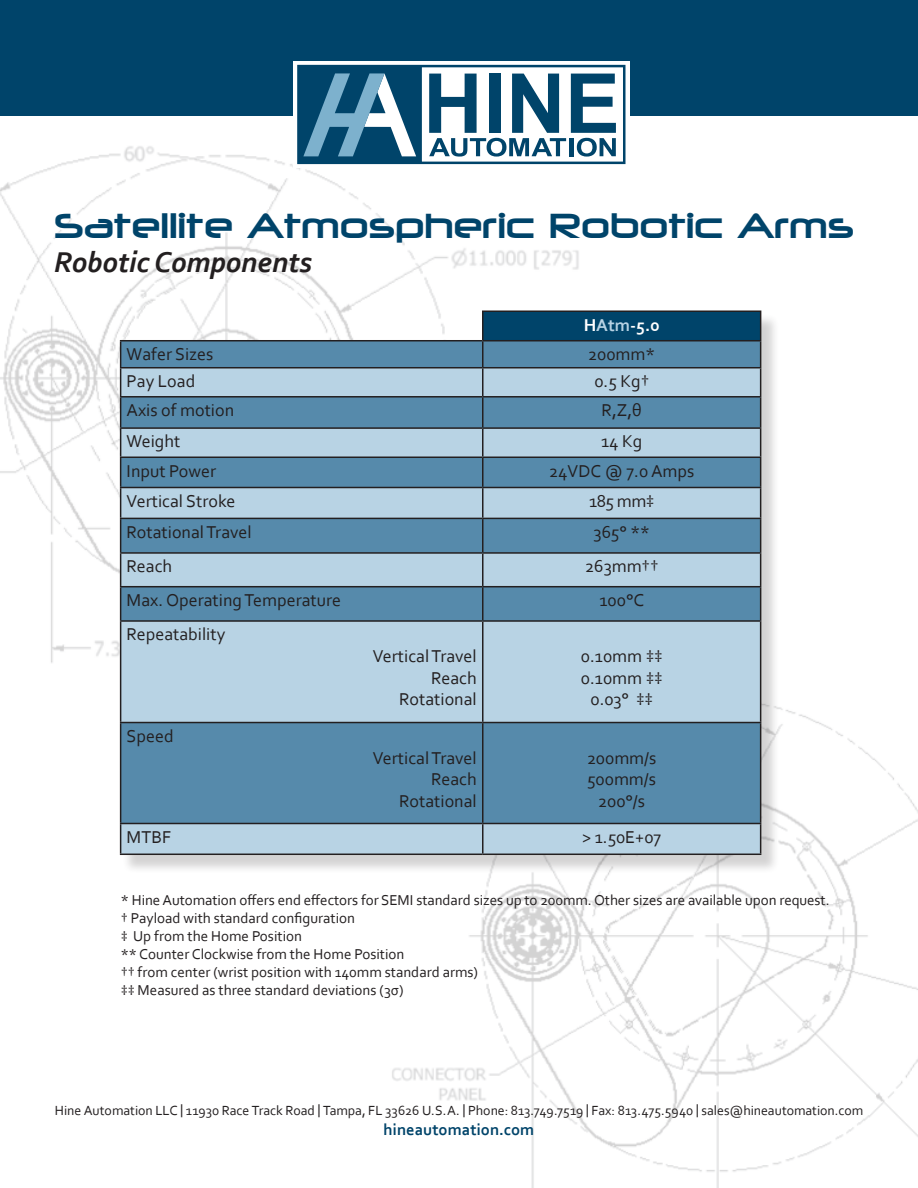
<style>
.page{position:relative;width:918px;height:1188px;background:#fff}
.page>*{position:absolute;margin:0;border:0;box-sizing:border-box;transform-origin:0 0}
.t1{font:33px "Neuropolitical";color:#00446a}
.t2{font:italic 700 30px "Corbel";color:#231f20}
.t3{font:18px/21.6px "Corbel";color:#231f20;text-align:center}
.t4{font:700 18px "Corbel";color:#fff}
.t5{font:700 16.5px "Corbel";color:#00446a}
.t6{font:15px "Corbel";color:#231f20}
.t7{font:13.8px "Corbel";letter-spacing:-.005em;color:#231f20}
.s1{color:#b8d3e4}
</style>
<div class="page">
<img style="left:392px;top:707px;width:526px;height:481px">
<img style="left:0;top:146px;width:591px;height:590px">
<div style="left:122px;top:313px;width:658px;height:561px;background:#231f20;opacity:.2"></div>
<div style="left:483px;top:311px;width:278px;height:30px;background:#00446a"></div>
<div style="left:121px;top:341px;width:639px;height:26px;background:#568aab"></div>
<svg style="left:121px;top:368px;width:639px;height:486px;background:#88aec7"></svg>
<hr style="left:482px;top:311px;width:279px;height:1px;background:#231f20">
<hr style="left:482px;top:312px;width:2px;height:28px;background:#231f20">
<hr style="left:482px;top:368px;width:2px;height:28px;background:#231f20">
<hr style="left:120px;top:396px;width:363px;height:2px;background:#231f20">
<hr style="left:483px;top:396px;width:278px;height:2px;background:#231f20">
<hr style="left:482px;top:398px;width:2px;height:29px;background:#231f20">
<hr style="left:120px;top:427px;width:363px;height:2px;background:#231f20">
<hr style="left:483px;top:427px;width:278px;height:2px;background:#231f20">
<hr style="left:482px;top:429px;width:2px;height:28px;background:#231f20">
<hr style="left:120px;top:457px;width:363px;height:1px;background:#231f20">
<hr style="left:483px;top:457px;width:278px;height:1px;background:#231f20">
<hr style="left:482px;top:458px;width:2px;height:29px;background:#231f20">
<hr style="left:120px;top:487px;width:363px;height:1px;background:#231f20">
<hr style="left:120px;top:488px;width:1px;height:30px;background:#231f20">
<hr style="left:483px;top:487px;width:278px;height:1px;background:#231f20">
<hr style="left:482px;top:488px;width:2px;height:30px;background:#231f20">
<hr style="left:760px;top:488px;width:1px;height:30px;background:#231f20">
<hr style="left:120px;top:518px;width:363px;height:1px;background:#231f20">
<hr style="left:120px;top:519px;width:1px;height:33px;background:#231f20">
<hr style="left:483px;top:518px;width:278px;height:1px;background:#231f20">
<hr style="left:482px;top:519px;width:2px;height:33px;background:#231f20">
<hr style="left:760px;top:519px;width:1px;height:33px;background:#231f20">
<hr style="left:120px;top:552px;width:363px;height:2px;background:#231f20">
<hr style="left:120px;top:554px;width:1px;height:32px;background:#231f20">
<hr style="left:483px;top:552px;width:278px;height:2px;background:#231f20">
<hr style="left:482px;top:554px;width:2px;height:32px;background:#231f20">
<hr style="left:760px;top:554px;width:1px;height:32px;background:#231f20">
<hr style="left:120px;top:586px;width:363px;height:1px;background:#231f20">
<hr style="left:120px;top:587px;width:1px;height:33px;background:#231f20">
<hr style="left:483px;top:586px;width:278px;height:1px;background:#231f20">
<hr style="left:482px;top:587px;width:2px;height:33px;background:#231f20">
<hr style="left:760px;top:587px;width:1px;height:33px;background:#231f20">
<hr style="left:120px;top:620px;width:363px;height:2px;background:#231f20">
<hr style="left:120px;top:622px;width:1px;height:100px;background:#231f20">
<hr style="left:483px;top:620px;width:278px;height:2px;background:#231f20">
<hr style="left:482px;top:622px;width:2px;height:100px;background:#231f20">
<hr style="left:760px;top:622px;width:1px;height:100px;background:#231f20">
<hr style="left:120px;top:722px;width:363px;height:1px;background:#231f20">
<hr style="left:120px;top:723px;width:1px;height:100px;background:#231f20">
<hr style="left:483px;top:722px;width:278px;height:1px;background:#231f20">
<hr style="left:482px;top:723px;width:2px;height:100px;background:#231f20">
<hr style="left:760px;top:723px;width:1px;height:100px;background:#231f20">
<hr style="left:120px;top:823px;width:363px;height:1px;background:#231f20">
<hr style="left:120px;top:824px;width:1px;height:30px;background:#231f20">
<hr style="left:483px;top:823px;width:278px;height:1px;background:#231f20">
<hr style="left:482px;top:824px;width:2px;height:30px;background:#231f20">
<hr style="left:760px;top:824px;width:1px;height:30px;background:#231f20">
<hr style="left:120px;top:854px;width:363px;height:1px;background:#231f20">
<hr style="left:483px;top:854px;width:278px;height:1px;background:#231f20">
<hr style="left:120px;top:340px;width:363px;height:1px;background:#231f20">
<svg style="left:120px;top:341px;width:1px;height:146px"></svg>
<hr style="left:483px;top:340px;width:278px;height:1px;background:#231f20">
<hr style="left:482px;top:341px;width:2px;height:26px;background:#231f20">
<svg style="left:760px;top:312px;width:1px;height:175px"></svg>
<hr style="left:120px;top:367px;width:363px;height:1px;background:#231f20">
<hr style="left:483px;top:367px;width:278px;height:1px;background:#231f20">
<div style="left:516px;top:190px;width:106px;height:36px;background:#fff"></div>
<div style="left:0;top:0;width:918px;height:116px;background:#00446a"></div>
<div style="left:293px;top:61px;width:336px;height:106px;background:linear-gradient(to right,#fff,#fff)"></div>
<div style="left:298px;top:66px;width:326px;height:97px;background:#fff"></div>
<div style="left:297px;top:65px;width:329px;height:99px;border:3px solid #00446a"></div>
<svg style="left:429px;top:74px;width:187px;height:83px"></svg>
<div style="left:299px;top:66px;width:122px;height:96px;background:#00446a"></div>
<div style="left:298px;top:66px;width:124px;height:97px;border:1px solid #00446a"></div>
<svg style="left:303px;top:73px;width:113px;height:83px"></svg>
<p class="t1" style="left:54px;top:205px;width:802px">Satellite Atmospheric Robotic Arms</p>
<p class="t2" style="left:54px;top:244px;width:259px">Robotic Components</p>
<p class="t4" style="left:584px;top:313px;width:77px">H<span class="s1">Atm</span>-5.0</p>
<p class="t3" style="left:127px;top:343px;width:88px">Wafer Sizes</p>
<p class="t3" style="left:588px;top:343px;width:68px">200mm*</p>
<p class="t3" style="left:127px;top:370px;width:70px">Pay Load</p>
<p class="t3" style="left:594px;top:370px;width:56px">0.5 Kg†</p>
<p class="t3" style="left:127px;top:399px;width:109px">Axis of motion</p>
<p class="t3" style="left:601px;top:399px;width:42px">R,Z,θ</p>
<p class="t3" style="left:127px;top:430px;width:55px">Weight</p>
<p class="t3" style="left:601px;top:430px;width:43px">14 Kg</p>
<p class="t3" style="left:127px;top:459px;width:91px">Input Power</p>
<p class="t3" style="left:549px;top:459px;width:147px">24VDC @ 7.0 Amps</p>
<p class="t3" style="left:127px;top:490px;width:110px">Vertical Stroke</p>
<p class="t3" style="left:589px;top:490px;width:67px">185 mm‡</p>
<p class="t3" style="left:127px;top:521px;width:126px">Rotational Travel</p>
<p class="t3" style="left:594px;top:521px;width:58px">365° **</p>
<p class="t3" style="left:127px;top:555px;width:47px">Reach</p>
<p class="t3" style="left:585px;top:555px;width:75px">263mm††</p>
<p class="t3" style="left:127px;top:589px;width:216px">Max. Operating Temperature</p>
<p class="t3" style="left:599px;top:589px;width:46px">100°C</p>
<p class="t3" style="left:127px;top:623px;width:100px">Repeatability</p>
<p class="t3" style="left:373px;top:645px;width:106px">VerticalTravel</p>
<p class="t3" style="left:431px;top:666px;width:47px">Reach</p>
<p class="t3" style="left:399px;top:688px;width:79px">Rotational</p>
<p class="t3" style="left:581px;top:645px;width:83px">0.10mm ‡‡</p>
<p class="t3" style="left:581px;top:666px;width:83px">0.10mm ‡‡</p>
<p class="t3" style="left:591px;top:688px;width:64px">0.03° ‡‡</p>
<p class="t3" style="left:127px;top:725px;width:49px">Speed</p>
<p class="t3" style="left:373px;top:746px;width:106px">VerticalTravel</p>
<p class="t3" style="left:431px;top:768px;width:47px">Reach</p>
<p class="t3" style="left:399px;top:789px;width:79px">Rotational</p>
<p class="t3" style="left:587px;top:746px;width:71px">200mm/s<br>500mm/s<br>200°/s</p>
<p class="t3" style="left:127px;top:826px;width:46px">MTBF</p>
<p class="t3" style="left:582px;top:826px;width:81px">&gt; 1.50E+07</p>
<p class="t6" style="left:121px;top:891px;width:710px">* HineAutomation offers end effectors for SEMI standard sizes up to 200mm. Other sizes are available upon request.</p>
<p class="t6" style="left:121px;top:909px;width:236px">† Payload with standard configuration</p>
<p class="t6" style="left:121px;top:927px;width:183px">‡ Up from the Home Position</p>
<p class="t6" style="left:121px;top:945px;width:285px">** Counter Clockwise from the Home Position</p>
<p class="t6" style="left:121px;top:963px;width:359px">†† from center (wrist position with 140mm standard arms)</p>
<p class="t6" style="left:121px;top:981px;width:284px">‡‡ Measured as three standard deviations (3σ)</p>
<p class="t7" style="left:55px;top:1102px;width:810px">Hine Automation LLC | 11930 Race Track Road | Tampa, FL 33626 U.S.A. | Phone: 813.749.7519 | Fax: 813.475.5940 | sales@hineautomation.com</p>
<p class="t5" style="left:384px;top:1119px;width:152px">hineautomation.com</p>
</div>
